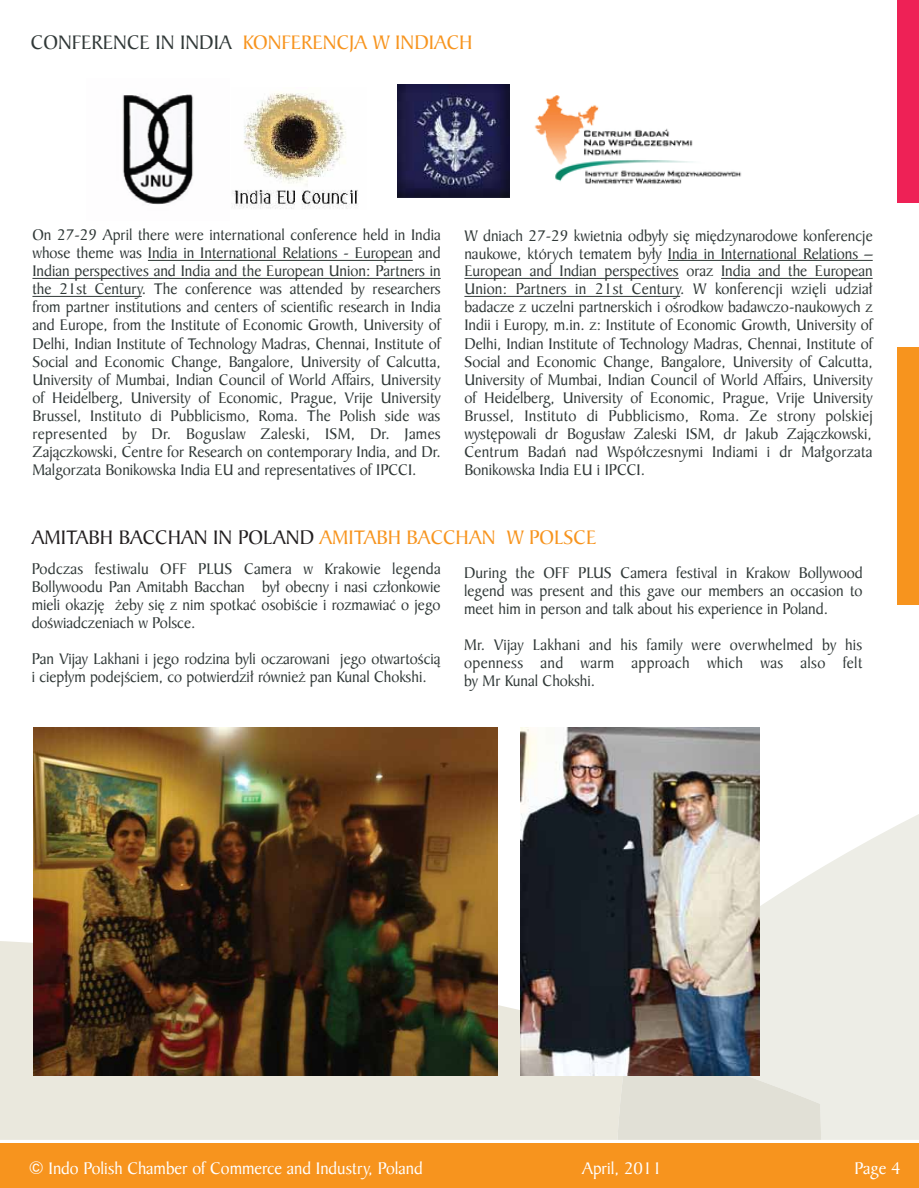
<style>
.page{position:relative;width:919px;height:1188px;background:#fff}
.page>*{position:absolute;margin:0;border:0;box-sizing:border-box;transform-origin:0 0}
.t1{font:21px "Baker Signet EU";color:#231f20}
.t2{font:21px "Baker Signet EU";color:#f7941e}
.t3{font:18px "Baker Signet EU";color:#fff}
.t4{font:16.5px/18px "Baker Signet EU";color:#303837;text-align:justify}
.s1{color:#303837}
.s2{color:#f7941e}
</style>
<div class="page">
<svg style="left:628px;top:727px;width:290px;height:413px;fill:#edede6"></svg>
<div style="left:0;top:936px;width:617px;height:204px;background:#eae8dd"></div>
<svg style="left:617px;top:1038px;width:203px;height:102px;background:#e2e2d8"></svg>
<div style="left:0;top:1143px;width:918px;height:45px;background:#f7941e"></div>
<img style="left:33px;top:728px;width:464px;height:347px">
<img style="left:520px;top:728px;width:238px;height:348px">
<hr style="left:148px;top:260px;width:264px;height:1px;background:#303837">
<hr style="left:32px;top:278px;width:408px;height:1px;background:#303837">
<hr style="left:32px;top:296px;width:110px;height:1px;background:#303837">
<hr style="left:667px;top:260px;width:205px;height:1px;background:#303837">
<hr style="left:464px;top:278px;width:214px;height:1px;background:#303837">
<hr style="left:720px;top:278px;width:152px;height:1px;background:#303837">
<hr style="left:464px;top:296px;width:215px;height:1px;background:#303837">
<img style="left:122px;top:94px;width:72px;height:111px">
<img style="left:397px;top:85px;width:112px;height:112px">
<img style="left:232px;top:92px;width:127px;height:117px">
<img style="left:534px;top:95px;width:208px;height:89px">
<div style="left:897px;top:347px;width:21px;height:257px;background:#f7941e"></div>
<div style="left:897px;top:0;width:21px;height:203px;background:#ee2156"></div>
<p class="t2" style="left:31px;top:30px;width:443px"><span class="s1">CONFERENCE IN INDIA</span> KONFERENCJA W INDIACH</p>
<p class="t4" style="left:32px;top:226px;width:409px">On 27-29 April there were international conference held in India whose theme was India in International Relations - European and Indian perspectives and India and the European Union: Partners in the 21st Century. The conference was attended by researchers from partner institutions and centers of scientific research in India and Europe, from the Institute of Economic Growth, University of Delhi, Indian Institute of Technology Madras, Chennai, Institute of Social and Economic Change, Bangalore, University of Calcutta, University of Mumbai, Indian Council of World Affairs, University of Heidelberg, University of Economic, Prague, Vrije University Brussel, Instituto di Pubblicismo, Roma. The Polish side was represented by Dr. Boguslaw Zaleski, ISM, Dr. James Zajączkowski, Centre for Research on contemporary India, and Dr.<br>Malgorzata Bonikowska India EU and representatives of IPCCI.</p>
<p class="t4" style="left:464px;top:226px;width:409px">W dniach 27-29 kwietnia odbyły się międzynarodowe konferencje naukowe, których tematem były India in International Relations – European and Indian perspectives oraz India and the European Union: Partners in 21st Century. W konferencji wzięli udział badacze z uczelni partnerskich i ośrodkow badawczo-naukowych z Indii i Europy, m.in. z: Institute of Economic Growth, University of Delhi, Indian Institute of Technology Madras, Chennai, Institute of Social and Economic Change, Bangalore, University of Calcutta, University of Mumbai, Indian Council of World Affairs, University of Heidelberg, University of Economic, Prague, Vrije University Brussel, Instituto di Pubblicismo, Roma. Ze strony polskiej występowali dr Bogusław Zaleski ISM, dr Jakub Zajączkowski, Centrum Badań nad Współczesnymi Indiami i dr Małgorzata Bonikowska India EU i IPCCI.</p>
<p class="t1" style="left:32px;top:524px;width:566px">AMITABH BACCHAN IN POLAND <span class="s2">AMITABH BACCHAN W POLSCE</span></p>
<p class="t4" style="left:32px;top:560px;width:410px">Podczas festiwalu OFF PLUS Camera w Krakowie legenda Bollywoodu Pan Amitabh Bacchan był obecny i nasi członkowie mieli okazję żeby się z nim spotkać osobiście i rozmawiać o jego doświadczeniach w Polsce.</p>
<p class="t4" style="left:32px;top:650px;width:410px">Pan Vijay Lakhani i jego rodzina byli oczarowani jego otwartością i ciepłym podejściem, co potwierdził również pan Kunal Chokshi.</p>
<p class="t4" style="left:464px;top:564px;width:400px">During the OFF PLUS Camera festival in Krakow Bollywood legend was present and this gave our members an occasion to meet him in person and talk about his experience in Poland.</p>
<p class="t4" style="left:464px;top:636px;width:399px">Mr. Vijay Lakhani and his family were overwhelmed by his openness and warm approach which was also felt by Mr Kunal Chokshi.</p>
<p class="t3" style="left:29px;top:1158px;width:395px">© Indo Polish Chamber of Commerce and Industry, Poland</p>
<p class="t3" style="left:567px;top:1158px;width:105px">February, 20 1</p>
<p class="t3" style="left:582px;top:1158px;width:81px">April, 2011</p>
<p class="t3" style="left:890px;top:1158px;width:11px">3</p>
<p class="t3" style="left:853px;top:1158px;width:48px">Page 4</p>
</div>
